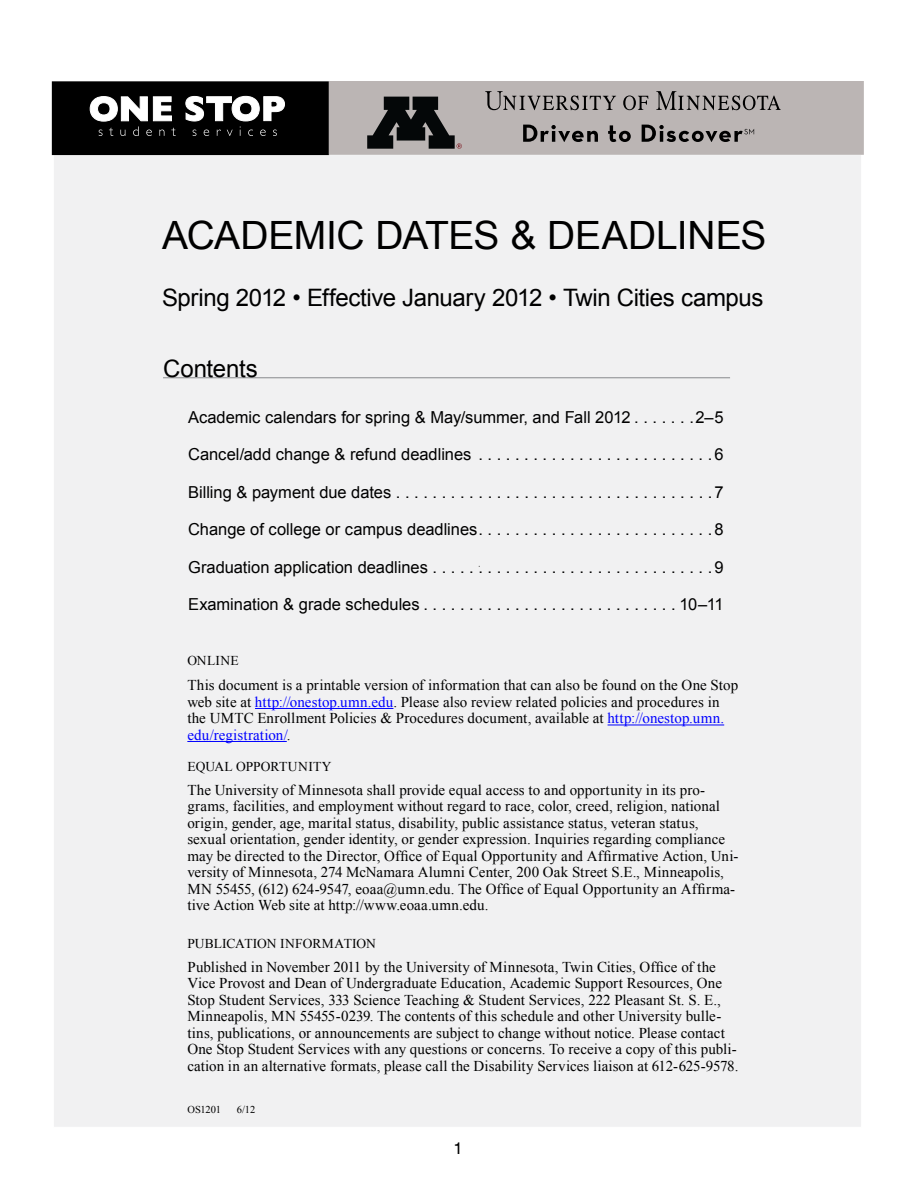
<style>
.page{position:relative;width:918px;height:1188px;background:#fff}
.page>*{position:absolute;margin:0;border:0;box-sizing:border-box;transform-origin:0 0}
.t1{font:39px "Arial";letter-spacing:-.01em;color:#000}
.t2{font:24px "Arial";letter-spacing:-.015em;color:#000}
.t3{font:16.5px "Arial";color:#000}
.t4{font:16.5px "Helvetica LT";color:#000}
.t5{font:15px/16.5px "Times New Roman";letter-spacing:.005em;color:#000}
.t6{font:13.5px "Times New Roman";letter-spacing:.005em;color:#000}
.t7{font:10.5px "Times New Roman";letter-spacing:-.01em;color:#000}
.s1{color:#00f}
</style>
<div class="page">
<div style="left:53px;top:154px;width:809px;height:974px;background:#f1f1f2;border:1px solid #fff"></div>
<hr style="left:163px;top:377px;width:567px;height:1px;background:#939598">
<hr style="left:255px;top:708px;width:138px;height:1px;background:#00f">
<hr style="left:608px;top:725px;width:116px;height:1px;background:#00f">
<hr style="left:187px;top:741px;width:100px;height:1px;background:#00f">
<div style="left:53px;top:82px;width:275px;height:72px;background:#000"></div>
<div style="left:52px;top:81px;width:277px;height:74px;border:2px solid #000"></div>
<svg style="left:89px;top:96px;width:87px;height:40px"></svg>
<svg style="left:185px;top:95px;width:100px;height:41px"></svg>
<div style="left:330px;top:82px;width:533px;height:72px;background:#bbb5b4"></div>
<div style="left:329px;top:81px;width:535px;height:74px;border:2px solid #bbb5b4"></div>
<svg style="left:367px;top:97px;width:95px;height:52px"></svg>
<svg style="left:656px;top:91px;width:125px;height:19px"></svg>
<svg style="left:623px;top:95px;width:25px;height:15px"></svg>
<svg style="left:485px;top:91px;width:131px;height:19px"></svg>
<svg style="left:523px;top:125px;width:75px;height:17px"></svg>
<svg style="left:608px;top:125px;width:23px;height:17px"></svg>
<svg style="left:642px;top:125px;width:112px;height:17px"></svg>
<h1 class="t1" style="left:162px;top:209px;width:606px">ACADEMIC DATES &amp; DEADLINES</h1>
<h2 class="t2" style="left:162px;top:282px;width:603px">Spring 2012 • Effective January 2012 • Twin Cities campus</h2>
<h2 class="t2" style="left:163px;top:353px;width:96px">Contents</h2>
<p class="t3" style="left:188px;top:406px;width:537px">Academic calendars for spring &amp; May/summer, and Fall 2012 . . . . . . 2–5</p>
<p class="t3" style="left:188px;top:444px;width:537px">Cancel/add change &amp; refund deadlines . . . . . . . . . . . . . . . . . . . . . . . . . 6</p>
<p class="t3" style="left:188px;top:481px;width:537px">Billing &amp; payment due dates...................................7</p>
<p class="t3" style="left:188px;top:519px;width:537px">Change of college or campus deadlines . . . . . . . . . . . . . . . . . . . . . . . . . 8</p>
<p class="t3" style="left:188px;top:556px;width:537px">Graduation application deadlines...............................9</p>
<p class="t3" style="left:188px;top:594px;width:537px">Examination &amp; grade schedules . . . . . . . . . . . . . . . . . . . . . . . . . . . 10–11</p>
<p class="t6" style="left:187px;top:651px;width:53px">ONLINE</p>
<p class="t5" style="left:187px;top:677px;width:552px">This document is a printable version of information that can also be found on the One Stop web site at <span class="s1">http://onestop.umn.edu</span>. Please also review related policies and procedures in the UMTC Enrollment Policies &amp; Procedures document, available at <span class="s1">http://onestop.umn. edu/registration/</span>.</p>
<p class="t6" style="left:187px;top:758px;width:146px">EQUAL OPPORTUNITY</p>
<p class="t5" style="left:187px;top:781px;width:553px">The University of Minnesota shall provide equal access to and opportunity in its pro&shy;grams, facilities, and employment without regard to race, color, creed, religion, national origin, gender, age, marital status, disability, public assistance status, veteran status, sexual orientation, gender identity, or gender expression. Inquiries regarding compliance may be directed to the Director, Office of Equal Opportunity and Affirmative Action, Uni&shy;versity of Minnesota, 274 McNamara Alumni Center, 200 Oak Street S.E., Minneapolis, MN 55455, (612) 624-9547, eoaa@umn.edu. The Office of Equal Opportunity an Affirma&shy;tive Action Web site at http://www.eoaa.umn.edu.</p>
<p class="t6" style="left:187px;top:935px;width:190px">PUBLICATION INFORMATION</p>
<p class="t5" style="left:187px;top:958px;width:553px">Published in November 2011 by the University of Minnesota, Twin Cities, Office of the Vice Provost and Dean of Undergraduate Education, Academic Support Resources, One Stop Student Services, 333 Science Teaching &amp; Student Services, 222 Pleasant St. S. E., Minneapolis, MN 55455-0239. The contents of this schedule and other University bulle&shy;tins, publications, or announcements are subject to change without notice. Please contact One Stop Student Services with any questions or concerns. To receive a copy of this publi&shy;cation in an alternative formats, please call the Disability Services liaison at 612-625-9578.</p>
<p class="t7" style="left:187px;top:1102px;width:35px">OS1201</p>
<p class="t7" style="left:237px;top:1102px;width:20px">6/12</p>
<p class="t4" style="left:454px;top:1138px;width:11px">1</p>
</div>
